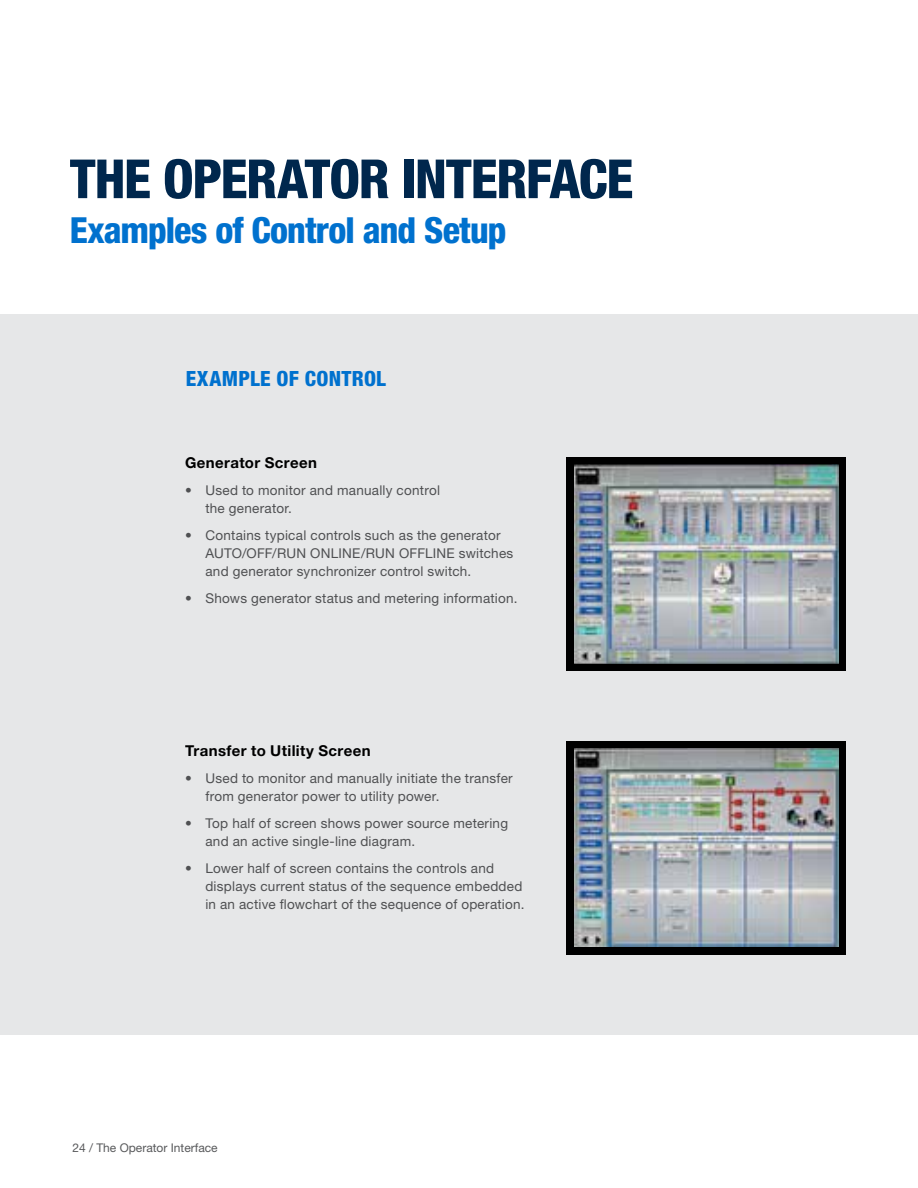
<style>
.page{position:relative;width:918px;height:1188px;background:#fff}
.page>*{position:absolute;margin:0;border:0;box-sizing:border-box;transform-origin:0 0}
.t1{font:800 condensed 54px "Helvetica Neue LT Pro";color:#00274d}
.t2{font:800 condensed 36px "Helvetica Neue LT Pro";letter-spacing:-.03em;color:#0071ce}
.t3{font:800 condensed 21px "Helvetica Neue LT Pro";letter-spacing:.01em;color:#0071ce}
.t4{font:700 15px "Helvetica Neue LT Pro";letter-spacing:.025em;color:#000}
.t5{font:13.5px/18px "Helvetica Neue LT Pro";letter-spacing:.02em;color:#58595b}
.t6{font:12px "Helvetica Neue LT Pro";color:#58595b}
</style>
<div class="page">
<div style="left:0;top:315px;width:918px;height:720px;background:#e6e7e8"></div>
<div style="left:567px;top:742px;width:279px;height:213px;background:#000"></div>
<img style="left:574px;top:748px;width:265px;height:199px">
<div style="left:567px;top:458px;width:279px;height:213px;background:#000"></div>
<img style="left:574px;top:465px;width:265px;height:198px">
<h1 class="t1" style="left:70px;top:146px;width:180px">THE OPERATOR</h1>
<h1 class="t1" style="left:402px;top:146px;width:27px">INTERFACE</h1>
<h2 class="t2" style="left:70px;top:208px;width:438px">Examples of Control and Setup</h2>
<h3 class="t3" style="left:186px;top:366px;width:202px">Example of Control</h3>
<p class="t4" style="left:185px;top:453px;width:133px">Generator Screen</p>
<p class="t5" style="left:205px;top:481px;width:236px;text-indent:-20px">• Used to monitor and manually control the generator.</p>
<p class="t5" style="left:205px;top:526px;width:309px;text-indent:-20px">• Contains typical controls such as the generator<br>AUTO/OFF/RUN ONLINE/RUN OFFLINE switches and generator synchronizer control switch.</p>
<p class="t5" style="left:185px;top:589px;width:334px">• Shows generator status and metering information.</p>
<p class="t4" style="left:185px;top:741px;width:187px">Transfer to Utility Screen</p>
<p class="t5" style="left:205px;top:769px;width:309px;text-indent:-20px">• Used to monitor and manually initiate the transfer from generator power to utility power.</p>
<p class="t5" style="left:205px;top:814px;width:304px;text-indent:-20px">• Top half of screen shows power source metering and an active single-line diagram.</p>
<p class="t5" style="left:205px;top:859px;width:321px;text-indent:-20px">• Lower half of screen contains the controls and displays current status of the sequence embedded in an active flowchart of the sequence of operation.</p>
<p class="t6" style="left:72px;top:1140px;width:147px">24 / The Operator Interface</p>
</div>
